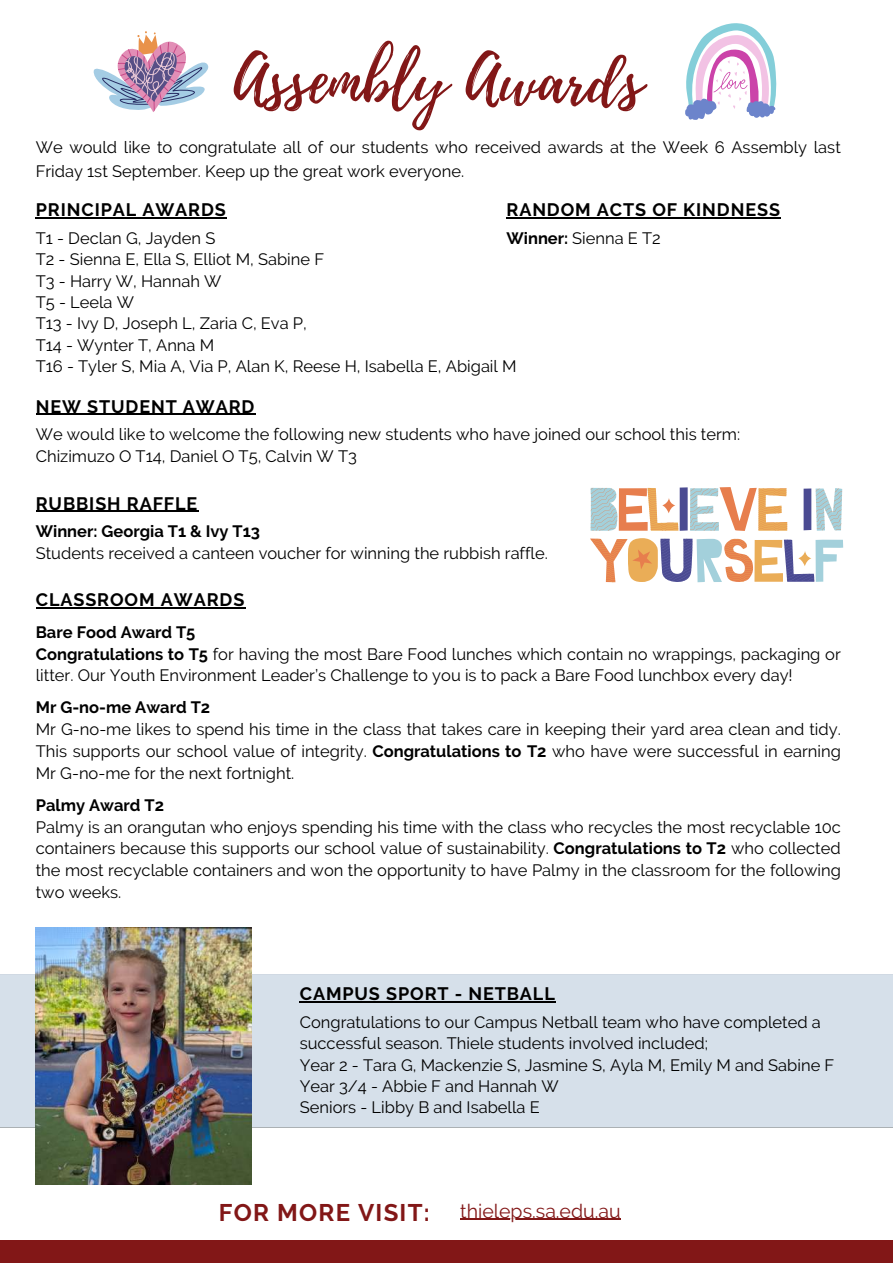
<style>
.page{position:relative;width:893px;height:1264px;background:#fff}
.page>*{position:absolute;margin:0;border:0;box-sizing:border-box;transform-origin:0 0}
.t1{font:64.5px "Playlist Script";color:#821717}
.t2{font:700 24px "Raleway";letter-spacing:.05em;color:#821717}
.t3{font:19.5px "Raleway";color:#821717}
.t4{font:700 18px "Raleway";letter-spacing:.05em;color:#000}
.t5{font:16.5px/21.3px "Raleway";color:#000}
.t6{font:700 16.5px "Raleway";color:#000}
.s1{font-weight:700}
</style>
<div class="page">
<div style="left:0;top:973px;width:892px;height:154px;background:#d6e0ea"></div>
<div style="left:0;top:1240px;width:892px;height:22px;background:#821717"></div>
<svg style="left:590px;top:487px;width:253px;height:95px"></svg>
<svg style="left:685px;top:23px;width:91px;height:97px"></svg>
<svg style="left:94px;top:31px;width:114px;height:81px"></svg>
<img style="left:36px;top:927px;width:216px;height:257px">
<hr style="left:36px;top:607px;width:209px;height:1px;background:#000">
<hr style="left:36px;top:217px;width:191px;height:1px;background:#000">
<hr style="left:460px;top:1218px;width:160px;height:1px;background:#821717">
<hr style="left:36px;top:511px;width:162px;height:1px;background:#000">
<hr style="left:506px;top:217px;width:274px;height:1px;background:#000">
<hr style="left:36px;top:413px;width:219px;height:2px;background:#000">
<hr style="left:300px;top:1001px;width:255px;height:1px;background:#000">
<h1 class="t1" style="left:234px;top:34px;width:410px">Assembly Awards</h1>
<p class="t5" style="left:36px;top:136px;width:806px;line-height:23.5px">We would like to congratulate all of our students who received awards at the Week 6 Assembly last<br>Friday 1st September. Keep up the great work everyone.</p>
<p class="t4" style="left:36px;top:199px;width:192px">PRINCIPAL AWARDS</p>
<p class="t5" style="left:36px;top:227px;width:482px">T1 - Declan G, Jayden S<br>T2 - Sienna E, Ella S, Elliot M, Sabine F<br>T3 - Harry W, Hannah W<br>T5 - Leela W<br>T13 - Ivy D, Joseph L, Zaria C, Eva P,<br>T14 - Wynter T, Anna M<br>T16 - Tyler S, Mia A, Via P, Alan K, Reese H, Isabella E, Abigail M</p>
<p class="t4" style="left:506px;top:199px;width:275px">RANDOM ACTS OF KINDNESS</p>
<p class="t5" style="left:506px;top:227px;width:156px"><span class="s1">Winner:</span> Sienna E T2</p>
<p class="t4" style="left:36px;top:395px;width:220px">NEW STUDENT AWARD</p>
<p class="t5" style="left:36px;top:424px;width:705px">We would like to welcome the following new students who have joined our school this term:<br>Chizimuzo O T14, Daniel O T5, Calvin W T3</p>
<p class="t4" style="left:36px;top:493px;width:163px">RUBBISH RAFFLE</p>
<p class="t6" style="left:36px;top:522px;width:226px">Winner: Georgia T1 &amp; Ivy T13</p>
<p class="t5" style="left:36px;top:542px;width:513px">Students received a canteen voucher for winning the rubbish raffle.</p>
<p class="t4" style="left:36px;top:589px;width:210px">CLASSROOM AWARDS</p>
<p class="t5" style="left:36px;top:621px;width:806px;line-height:21.9px"><span class="s1">Bare Food Award T5<br>Congratulations to T5</span> for having the most Bare Food lunches which contain no wrappings, packaging or litter. Our Youth Environment Leader’s Challenge to you is to pack a Bare Food lunchbox every day!</p>
<p class="t6" style="left:36px;top:697px;width:176px">Mr G-no-me Award T2</p>
<p class="t5" style="left:36px;top:718px;width:806px;line-height:21.9px;text-align:justify">Mr G-no-me likes to spend his time in the class that takes care in keeping their yard area clean and tidy.<br>This supports our school value of integrity. <span class="s1">Congratulations to T2</span> who have were successful in earning Mr G-no-me for the next fortnight.</p>
<p class="t6" style="left:36px;top:795px;width:130px">Palmy Award T2</p>
<p class="t5" style="left:36px;top:815px;width:806px;line-height:21.9px;text-align:justify">Palmy is an orangutan who enjoys spending his time with the class who recycles the most recyclable 10c containers because this supports our school value of sustainability. <span class="s1">Congratulations to T2</span> who collected the most recyclable containers and won the opportunity to have Palmy in the classroom for the following two weeks.</p>
<p class="t4" style="left:300px;top:983px;width:256px">CAMPUS SPORT - NETBALL</p>
<p class="t5" style="left:300px;top:1011px;width:536px">Congratulations to our Campus Netball team who have completed a successful season. Thiele students involved included;<br>Year 2 - Tara G, Mackenzie S, Jasmine S, Ayla M, Emily M and Sabine F Year 3/4 - Abbie F and Hannah W<br>Seniors - Libby B and Isabella E</p>
<h2 class="t2" style="left:219px;top:1198px;width:212px">FOR MORE VISIT:</h2>
<p class="t3" style="left:460px;top:1199px;width:162px">thieleps.sa.edu.au</p>
</div>
